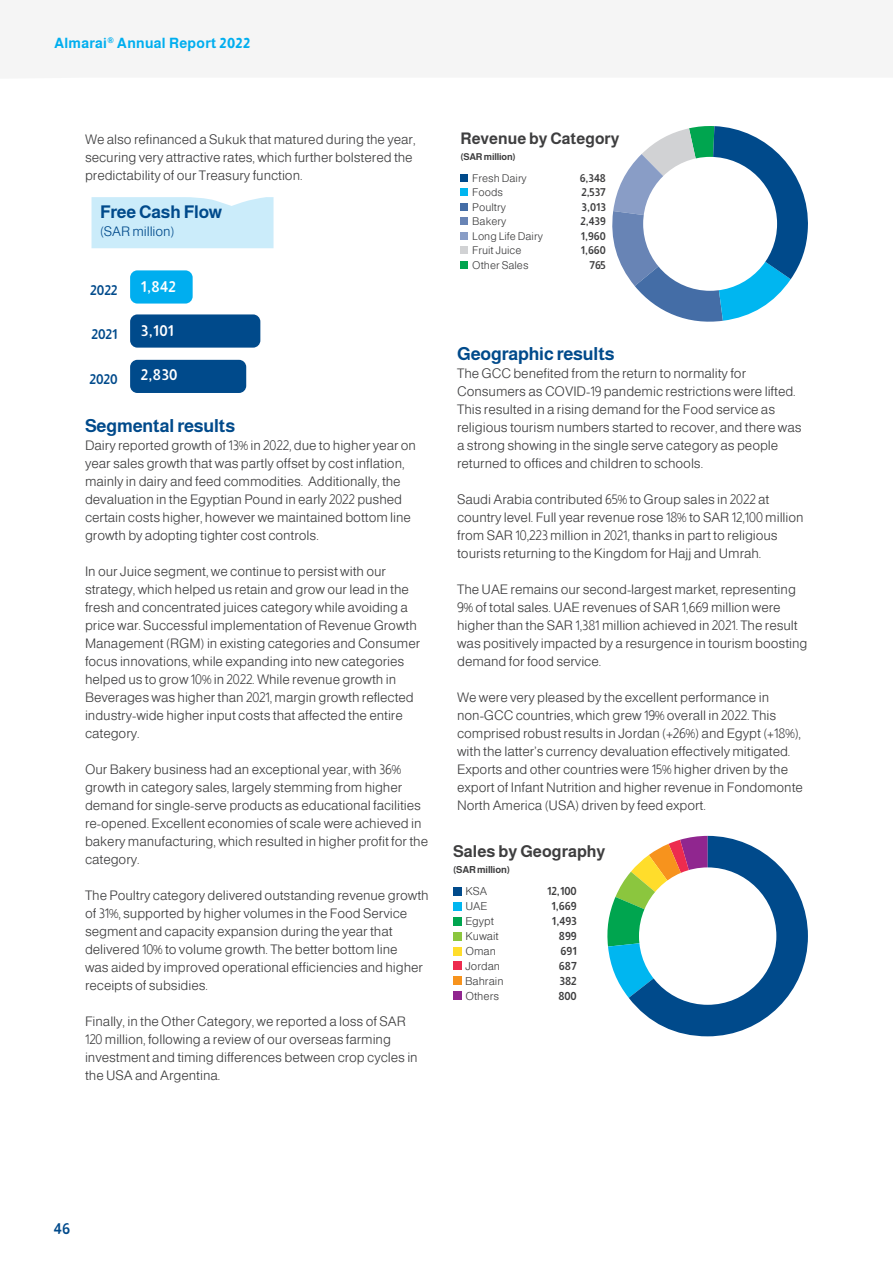
<style>
.page{position:relative;width:893px;height:1263px;background:#fff}
.page>*{position:absolute;margin:0;border:0;box-sizing:border-box;transform-origin:0 0}
.Heading_Governance{font:700 18px "Almarai";letter-spacing:-.01em;color:#004a8b}
.Body_Copy{font:700 17.55px "Almarai";letter-spacing:-.01em;color:#004a8b}
.t1{font:700 16.35px "Almarai";color:#3e3e3f}
.t2{font:700 16.05px "Almarai";color:#3e3e3f}
.Body_Copy-2{font:700 15px "Almarai";letter-spacing:.02em;color:#fff}
.t3{font:700 15px "Almarai";color:#004a8b}
.t4{font:700 14.25px "Almarai";letter-spacing:.02em;color:#00aeef}
.Body_Copy-3{font:700 13.65px "Almarai";letter-spacing:-.01em;color:#004a8b}
.Body_Governance{font:300 13.5px/18px "Almarai";letter-spacing:-.005em;color:#3e3e3f}
.Body_Copy-4{font:300 13.5px "Almarai";letter-spacing:-.01em;color:#004a8b}
.Body_Copy-5{font:300 11.25px "Almarai";color:#3e3e3f}
.Body_Copy-6{font:700 11.25px "Almarai";color:#3e3e3f}
.Body_Copy-7{font:300 10.95px "Almarai";color:#3e3e3f}
.Body_Copy-8{font:700 10.95px "Almarai";color:#3e3e3f}
.t5{font:700 9.75px "Almarai";letter-spacing:-.02em;color:#3e3e3f}
.t6{font:700 9.45px "Almarai";letter-spacing:-.02em;color:#3e3e3f}
.s1{font-weight:800}
</style>
<div class="page">
<div style="left:92px;top:197px;width:182px;height:51px;background:#cbecfa"></div>
<div style="left:130px;top:360px;width:116px;height:33px;background:#004a8b;border-radius:7px"></div>
<div style="left:130px;top:314px;width:130px;height:34px;background:#004a8b;border-radius:7px"></div>
<div style="left:130px;top:270px;width:63px;height:34px;background:#00aeef;border-radius:7px"></div>
<svg style="left:612px;top:126px;width:196px;height:196px"></svg>
<div style="left:643px;top:157px;width:134px;height:134px;background:#fff;border-radius:50%"></div>
<div style="left:460px;top:174px;width:8px;height:8px;background:#004a8b"></div>
<div style="left:460px;top:188px;width:8px;height:8px;background:#00b6f0"></div>
<div style="left:460px;top:203px;width:8px;height:8px;background:#446da6"></div>
<div style="left:460px;top:217px;width:8px;height:8px;background:#6884b5"></div>
<div style="left:460px;top:232px;width:8px;height:8px;background:#899dc6"></div>
<div style="left:460px;top:246px;width:8px;height:8px;background:#d1d2d4"></div>
<div style="left:460px;top:261px;width:8px;height:8px;background:#00a54f"></div>
<svg style="left:607px;top:836px;width:201px;height:200px"></svg>
<div style="left:639px;top:867px;width:137px;height:138px;background:#fff;border-radius:50%"></div>
<div style="left:453px;top:887px;width:8px;height:8px;background:#004a8b"></div>
<div style="left:453px;top:902px;width:8px;height:8px;background:#00b6f0"></div>
<div style="left:453px;top:917px;width:8px;height:8px;background:#00a54f"></div>
<div style="left:453px;top:932px;width:8px;height:8px;background:#8bc63e"></div>
<div style="left:453px;top:947px;width:8px;height:8px;background:#ffdd2b"></div>
<div style="left:453px;top:962px;width:8px;height:8px;background:#ed2b4e"></div>
<div style="left:453px;top:977px;width:8px;height:8px;background:#f7931d"></div>
<div style="left:453px;top:992px;width:8px;height:8px;background:#90268f"></div>
<p class="t4" style="left:54px;top:32px;width:198px">Almarai<sup>®</sup> Annual Report <span class="s1">2022</span></p>
<p class="Body_Governance" style="left:85px;top:130px;width:332px">We also refinanced a Sukuk that matured during the year, securing very attractive rates, which further bolstered the predictability of our Treasury function.</p>
<p class="Body_Copy" style="left:100px;top:199px;width:124px">Free Cash Flow</p>
<p class="Body_Copy-4" style="left:100px;top:222px;width:76px">(SAR million)</p>
<p class="Body_Copy-3" style="left:90px;top:279px;width:29px">2022</p>
<p class="Body_Copy-3" style="left:92px;top:324px;width:28px">2021</p>
<p class="Body_Copy-3" style="left:90px;top:369px;width:30px">2020</p>
<p class="Body_Copy-2" style="left:141px;top:276px;width:36px">1,842</p>
<p class="Body_Copy-2" style="left:141px;top:320px;width:34px">3,101</p>
<p class="Body_Copy-2" style="left:141px;top:364px;width:38px">2,830</p>
<p class="Heading_Governance" style="left:85px;top:412px;width:152px">Segmental results</p>
<p class="Body_Governance" style="left:85px;top:436px;width:333px">Dairy reported growth of 13% in 2022, due to higher year on year sales growth that was partly offset by cost inflation, mainly in dairy and feed commodities. Additionally, the devaluation in the Egyptian Pound in early 2022 pushed certain costs higher, however we maintained bottom line growth by adopting tighter cost controls.</p>
<p class="Body_Governance" style="left:85px;top:562px;width:337px">In our Juice segment, we continue to persist with our strategy, which helped us retain and grow our lead in the fresh and concentrated juices category while avoiding a price war. Successful implementation of Revenue Growth Management (RGM) in existing categories and Consumer focus innovations, while expanding into new categories helped us to grow 10% in 2022. While revenue growth in Beverages was higher than 2021, margin growth reflected industry-wide higher input costs that affected the entire category.</p>
<p class="Body_Governance" style="left:85px;top:760px;width:345px">Our Bakery business had an exceptional year, with 36% growth in category sales, largely stemming from higher demand for single-serve products as educational facilities re-opened. Excellent economies of scale were achieved in bakery manufacturing, which resulted in higher profit for the category.</p>
<p class="Body_Governance" style="left:85px;top:886px;width:345px">The Poultry category delivered outstanding revenue growth of 31%, supported by higher volumes in the Food Service segment and capacity expansion during the year that delivered 10% to volume growth. The better bottom line<br>was aided by improved operational efficiencies and higher receipts of subsidies.</p>
<p class="Body_Governance" style="left:85px;top:1012px;width:334px">Finally, in the Other Category, we reported a loss of SAR 120 million, following a review of our overseas farming investment and timing differences between crop cycles in the USA and Argentina.</p>
<p class="t2" style="left:460px;top:127px;width:161px">Revenue by Category</p>
<p class="t6" style="left:460px;top:150px;width:57px">(SAR million)</p>
<p class="Body_Copy-7" style="left:472px;top:170px;width:56px">Fresh Dairy</p>
<p class="Body_Copy-7" style="left:472px;top:184px;width:32px">Foods</p>
<p class="Body_Copy-7" style="left:472px;top:199px;width:35px">Poultry</p>
<p class="Body_Copy-7" style="left:472px;top:213px;width:35px">Bakery</p>
<p class="Body_Copy-7" style="left:472px;top:228px;width:72px">Long Life Dairy</p>
<p class="Body_Copy-7" style="left:472px;top:242px;width:51px">Fruit Juice</p>
<p class="Body_Copy-7" style="left:472px;top:257px;width:58px">Other Sales</p>
<p class="Body_Copy-8" style="left:580px;top:170px;width:28px">6,348</p>
<p class="Body_Copy-8" style="left:581px;top:184px;width:26px">2,537</p>
<p class="Body_Copy-8" style="left:582px;top:199px;width:26px">3,013</p>
<p class="Body_Copy-8" style="left:580px;top:213px;width:27px">2,439</p>
<p class="Body_Copy-8" style="left:581px;top:228px;width:26px">1,960</p>
<p class="Body_Copy-8" style="left:581px;top:242px;width:27px">1,660</p>
<p class="Body_Copy-8" style="left:589px;top:257px;width:18px">765</p>
<p class="Heading_Governance" style="left:457px;top:340px;width:159px">Geographic results</p>
<p class="Body_Governance" style="left:457px;top:364px;width:346px">The GCC benefited from the return to normality for Consumers as COVID-19 pandemic restrictions were lifted.<br>This resulted in a rising demand for the Food service as religious tourism numbers started to recover, and there was a strong showing in the single serve category as people returned to offices and children to schools.</p>
<p class="Body_Governance" style="left:457px;top:490px;width:348px">Saudi Arabia contributed 65% to Group sales in 2022 at country level. Full year revenue rose 18% to SAR 12,100 million from SAR 10,223 million in 2021, thanks in part to religious tourists returning to the Kingdom for Hajj and Umrah.</p>
<p class="Body_Governance" style="left:457px;top:580px;width:352px">The UAE remains our second-largest market, representing 9% of total sales. UAE revenues of SAR 1,669 million were higher than the SAR 1,381 million achieved in 2021. The result was positively impacted by a resurgence in tourism boosting demand for food service.</p>
<p class="Body_Governance" style="left:457px;top:688px;width:347px">We were very pleased by the excellent performance in non-GCC countries, which grew 19% overall in 2022. This comprised robust results in Jordan (+26%) and Egypt (+18%), with the latter’s currency devaluation effectively mitigated.<br>Exports and other countries were 15% higher driven by the export of Infant Nutrition and higher revenue in Fondomonte North America (USA) driven by feed export.</p>
<p class="t1" style="left:453px;top:839px;width:154px">Sales by Geography</p>
<p class="t5" style="left:453px;top:863px;width:58px">(SAR million)</p>
<p class="Body_Copy-5" style="left:465px;top:883px;width:23px">KSA</p>
<p class="Body_Copy-5" style="left:465px;top:898px;width:24px">UAE</p>
<p class="Body_Copy-5" style="left:465px;top:913px;width:30px">Egypt</p>
<p class="Body_Copy-5" style="left:465px;top:928px;width:35px">Kuwait</p>
<p class="Body_Copy-5" style="left:465px;top:943px;width:32px">Oman</p>
<p class="Body_Copy-5" style="left:465px;top:958px;width:36px">Jordan</p>
<p class="Body_Copy-5" style="left:465px;top:973px;width:40px">Bahrain</p>
<p class="Body_Copy-5" style="left:465px;top:988px;width:35px">Others</p>
<p class="Body_Copy-6" style="left:547px;top:883px;width:31px">12,100</p>
<p class="Body_Copy-6" style="left:551px;top:898px;width:27px">1,669</p>
<p class="Body_Copy-6" style="left:552px;top:913px;width:26px">1,493</p>
<p class="Body_Copy-6" style="left:559px;top:928px;width:19px">899</p>
<p class="Body_Copy-6" style="left:560px;top:943px;width:18px">691</p>
<p class="Body_Copy-6" style="left:559px;top:958px;width:19px">687</p>
<p class="Body_Copy-6" style="left:560px;top:972px;width:19px">382</p>
<p class="Body_Copy-6" style="left:558px;top:987px;width:20px">800</p>
<p class="t3" style="left:54px;top:1218px;width:18px">46</p>
</div>
